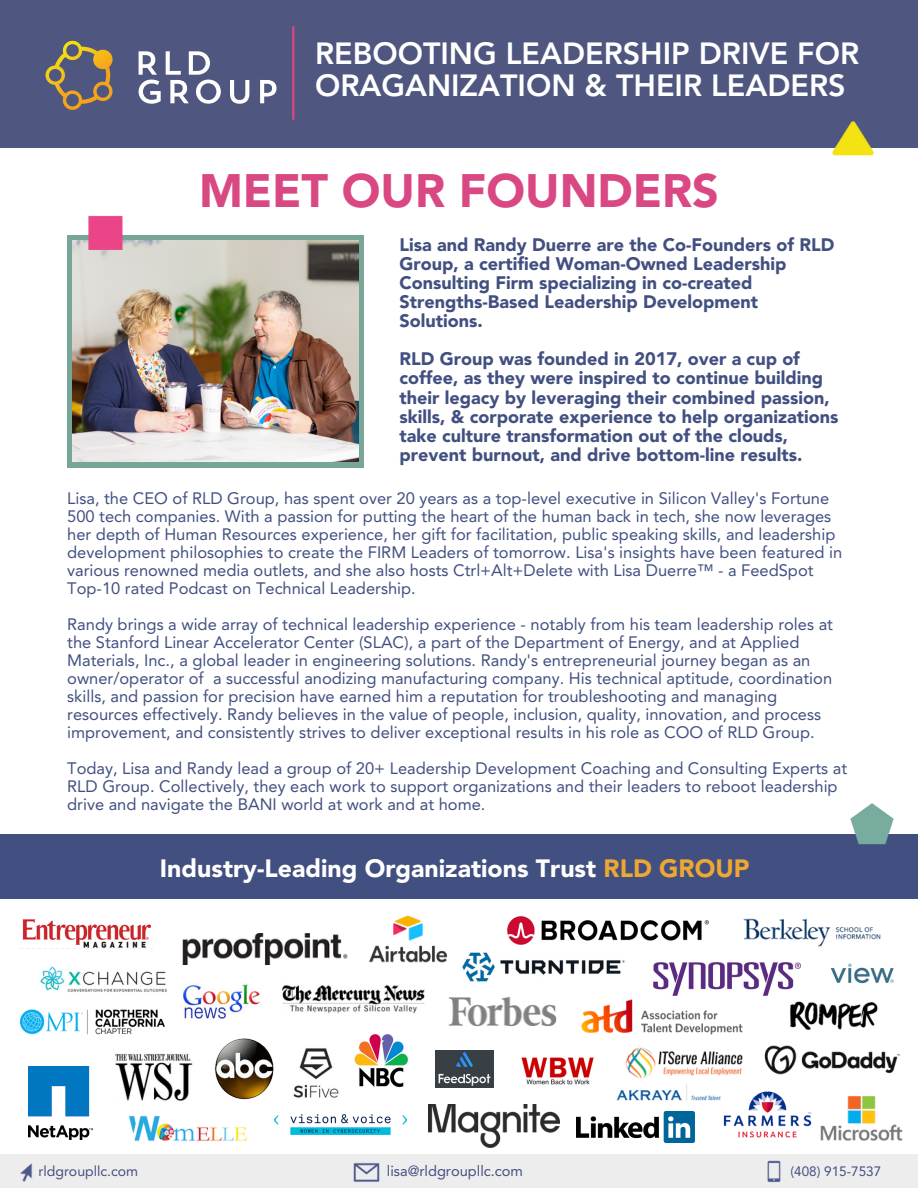
<style>
.page{position:relative;width:918px;height:1188px;background:#fff}
.page>*{position:absolute;margin:0;border:0;box-sizing:border-box;transform-origin:0 0}
.t1{font:900 46.5px "Avenir LT Pro";color:#d94882}
.t2{font:800 30.45px/32.7px "Avenir LT Pro";color:#fff}
.t3{font:900 24.9px "Avenir LT Pro";color:#fff}
.t4{font:900 18px/19.2px "Avenir LT Pro";color:#425081}
.t5{font:16.5px/18px "Avenir LT Pro";color:#425081}
.t6{font:14.55px "Avenir LT Pro";color:#474e83}
.t7{font:14.1px "Avenir LT Pro";color:#474e83}
.t8{font:13.5px "Avenir LT Pro";color:#474e83}
.s1{color:#eea731}
</style>
<div class="page">
<div style="left:0;top:0;width:918px;height:147px;background:#4f5781"></div>
<hr style="left:292px;top:26px;width:2px;height:94px;background:#d94882">
<img style="left:817px;top:121px;width:74px;height:35px">
<svg style="left:46px;top:41px;width:67px;height:69px"></svg>
<svg style="left:139px;top:51px;width:82px;height:53px"></svg>
<svg style="left:230px;top:80px;width:19px;height:24px"></svg>
<svg style="left:260px;top:80px;width:17px;height:23px"></svg>
<img style="left:654px;top:962px;width:147px;height:33px">
<img style="left:507px;top:917px;width:201px;height:28px">
<img style="left:830px;top:963px;width:64px;height:21px">
<img style="left:462px;top:952px;width:163px;height:30px">
<img style="left:723px;top:1091px;width:89px;height:47px">
<img style="left:183px;top:934px;width:165px;height:30px">
<img style="left:625px;top:1047px;width:117px;height:32px">
<img style="left:429px;top:1105px;width:130px;height:43px">
<img style="left:29px;top:1066px;width:64px;height:73px">
<img style="left:369px;top:915px;width:79px;height:48px">
<img style="left:521px;top:1057px;width:73px;height:28px">
<img style="left:293px;top:1048px;width:46px;height:50px">
<img style="left:764px;top:1045px;width:136px;height:30px">
<img style="left:743px;top:918px;width:138px;height:29px">
<img style="left:40px;top:966px;width:127px;height:26px">
<img style="left:274px;top:1114px;width:133px;height:21px">
<img style="left:281px;top:985px;width:144px;height:29px">
<img style="left:790px;top:1001px;width:88px;height:28px">
<img style="left:184px;top:984px;width:76px;height:35px">
<img style="left:214px;top:1038px;width:64px;height:77px">
<div style="left:0;top:834px;width:918px;height:64px;background:#425081"></div>
<img style="left:354px;top:1034px;width:54px;height:53px">
<img style="left:20px;top:919px;width:132px;height:30px">
<img style="left:448px;top:997px;width:109px;height:29px">
<img style="left:115px;top:1054px;width:78px;height:47px">
<img style="left:435px;top:1050px;width:59px;height:38px">
<img style="left:128px;top:1114px;width:122px;height:28px">
<img style="left:617px;top:1084px;width:103px;height:28px">
<img style="left:581px;top:999px;width:162px;height:36px">
<img style="left:850px;top:803px;width:44px;height:42px">
<div style="left:67px;top:235px;width:297px;height:232px;background:#77a598"></div>
<img style="left:576px;top:1111px;width:118px;height:32px">
<img style="left:20px;top:1009px;width:144px;height:26px">
<img style="left:72px;top:241px;width:287px;height:220px">
<img style="left:72px;top:215px;width:71px;height:53px">
<img style="left:821px;top:1096px;width:82px;height:45px">
<div style="left:0;top:1154px;width:918px;height:34px;background:#ededed"></div>
<img style="left:353px;top:1163px;width:27px;height:19px">
<img style="left:767px;top:1160px;width:14px;height:23px">
<img style="left:20px;top:1163px;width:12px;height:19px">
<p class="t2" style="left:315px;top:40px;width:546px">REBOOTING LEADERSHIP DRIVE FOR<br>ORAGANIZATION &amp; THEIR LEADERS</p>
<p class="t1" style="left:199px;top:172px;width:521px">MEET OUR FOUNDERS</p>
<p class="t4" style="left:399px;top:236px;width:436px">Lisa and Randy Duerre are the Co-Founders of RLD Group, a certified Woman-Owned Leadership Consulting Firm specializing in co-created Strengths-Based Leadership Development Solutions.</p>
<p class="t4" style="left:399px;top:351px;width:440px">RLD Group was founded in 2017, over a cup of coffee, as they were inspired to continue building their legacy by leveraging their combined passion, skills, &amp; corporate experience to help organizations take culture transformation out of the clouds, prevent burnout, and drive bottom-line results.</p>
<p class="t5" style="left:67px;top:490px;width:777px">Lisa, the CEO of RLD Group, has spent over 20 years as a top-level executive in Silicon Valley's Fortune 500 tech companies. With a passion for putting the heart of the human back in tech, she now leverages her depth of Human Resources experience, her gift for facilitation, public speaking skills, and leadership development philosophies to create the FIRM Leaders of tomorrow. Lisa's insights have been featured in various renowned media outlets, and she also hosts Ctrl+Alt+Delete with Lisa Duerre™ - a FeedSpot Top-10 rated Podcast on Technical Leadership.</p>
<p class="t5" style="left:67px;top:616px;width:767px">Randy brings a wide array of technical leadership experience - notably from his team leadership roles at the Stanford Linear Accelerator Center (SLAC), a part of the Department of Energy, and at Applied Materials, Inc., a global leader in engineering solutions. Randy's entrepreneurial journey began as an owner/operator of a successful anodizing manufacturing company. His technical aptitude, coordination skills, and passion for precision have earned him a reputation for troubleshooting and managing resources effectively. Randy believes in the value of people, inclusion, quality, innovation, and process improvement, and consistently strives to deliver exceptional results in his role as COO of RLD Group.</p>
<p class="t5" style="left:67px;top:760px;width:781px">Today, Lisa and Randy lead a group of 20+ Leadership Development Coaching and Consulting Experts at<br>RLD Group. Collectively, they each work to support organizations and their leaders to reboot leadership drive and navigate the BANI world at work and at home.</p>
<p class="t3" style="left:160px;top:858px;width:591px">Industry-Leading Organizations Trust <span class="s1">RLD GROUP</span></p>
<p class="t7" style="left:39px;top:1165px;width:101px">rldgroupllc.com</p>
<p class="t6" style="left:387px;top:1165px;width:138px">lisa@rldgroupllc.com</p>
<p class="t8" style="left:791px;top:1165px;width:92px">(408) 915-7537</p>
</div>
